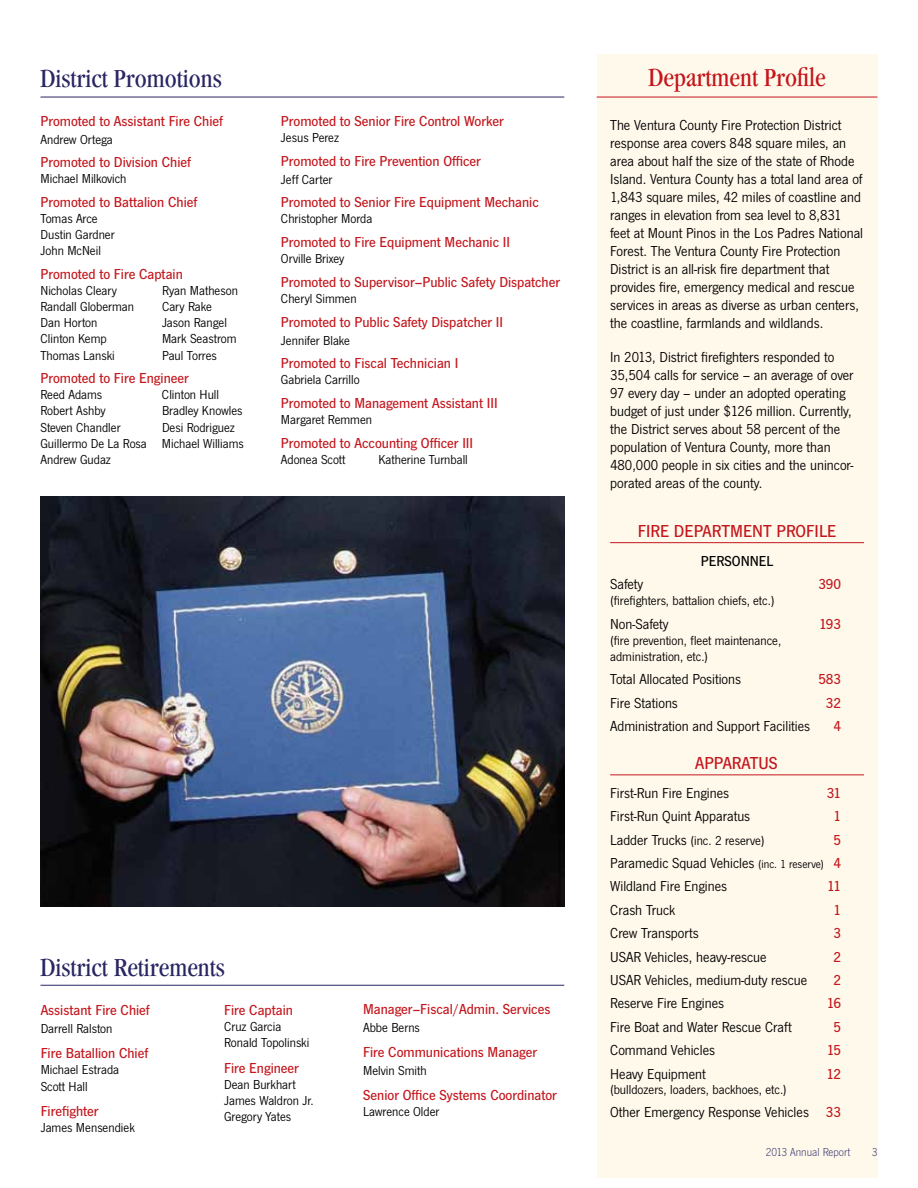
<style>
.page{position:relative;width:918px;height:1188px;background:#fff}
.page>*{position:absolute;margin:0;border:0;box-sizing:border-box;transform-origin:0 0}
.t1{font:condensed 27px "Garamond";color:#292663}
.t2{font:condensed 27px "Garamond";color:#c4161c}
.t3{font:500 18px "News Got T";color:#c4161c}
.t4{font:15px/18px "News Got T";color:#000}
.t5{font:500 15px "News Got T";color:#c4161c}
.t6{font:500 15px "News Got T";color:#000}
.t7{font:13.5px/16.2px "News Got T";color:#000}
.t8{font:12px "News Got T Ligh";color:#292663}
.s1{font-size:15px}
.s2{font-weight:500;color:#c4161c}
.s3{font-size:12px}
</style>
<div class="page">
<div style="left:597px;top:54px;width:281px;height:1123px;background:#fff8e6"></div>
<hr style="left:610px;top:542px;width:254px;height:1px;background:#c4161c">
<hr style="left:610px;top:774px;width:254px;height:1px;background:#c4161c">
<hr style="left:41px;top:985px;width:523px;height:1px;background:#292663">
<hr style="left:597px;top:97px;width:281px;height:1px;background:#c4161c">
<hr style="left:41px;top:97px;width:523px;height:1px;background:#292663">
<img style="left:41px;top:497px;width:523px;height:410px">
<h1 class="t1" style="left:40px;top:68px;width:183px">District Promotions</h1>
<h1 class="t2" style="left:649px;top:67px;width:178px">Department Profile</h1>
<p class="t5" style="left:40px;top:116px;width:184px">Promoted to Assistant Fire Chief</p>
<p class="t7" style="left:40px;top:132px;width:74px">Andrew Ortega</p>
<p class="t5" style="left:40px;top:157px;width:152px">Promoted to Division Chief</p>
<p class="t7" style="left:40px;top:171px;width:88px">Michael Milkovich</p>
<p class="t5" style="left:40px;top:197px;width:158px">Promoted to Battalion Chief</p>
<p class="t7" style="left:40px;top:211px;width:76px">Tomas Arce<br>Dustin Gardner<br>John McNeil</p>
<p class="t5" style="left:40px;top:269px;width:144px">Promoted to Fire Captain</p>
<p class="t7" style="left:40px;top:283px;width:78px">Nicholas Cleary</p>
<p class="t7" style="left:162px;top:283px;width:77px">Ryan Matheson</p>
<p class="t7" style="left:40px;top:299px;width:95px">Randall Globerman</p>
<p class="t7" style="left:162px;top:299px;width:51px">Cary Rake</p>
<p class="t7" style="left:40px;top:315px;width:58px">Dan Horton</p>
<p class="t7" style="left:162px;top:315px;width:66px">Jason Rangel</p>
<p class="t7" style="left:40px;top:331px;width:68px">Clinton Kemp</p>
<p class="t7" style="left:162px;top:331px;width:76px">Mark Seastrom</p>
<p class="t7" style="left:40px;top:348px;width:76px">Thomas Lanski</p>
<p class="t7" style="left:162px;top:348px;width:56px">Paul Torres</p>
<p class="t5" style="left:40px;top:373px;width:150px">Promoted to Fire Engineer</p>
<p class="t7" style="left:40px;top:387px;width:63px">Reed Adams</p>
<p class="t7" style="left:162px;top:387px;width:59px">Clinton Hull</p>
<p class="t7" style="left:40px;top:403px;width:67px">Robert Ashby</p>
<p class="t7" style="left:162px;top:403px;width:82px">Bradley Knowles</p>
<p class="t7" style="left:40px;top:420px;width:82px">Steven Chandler</p>
<p class="t5" style="left:281px;top:116px;width:224px">Promoted to Senior Fire Control Worker</p>
<p class="t7" style="left:281px;top:130px;width:60px">Jesus Perez</p>
<p class="t5" style="left:281px;top:155px;width:201px">Promoted to Fire Prevention Officer</p>
<p class="t7" style="left:281px;top:171px;width:53px">Jeff Carter</p>
<p class="t5" style="left:281px;top:197px;width:259px">Promoted to Senior Fire Equipment Mechanic</p>
<p class="t7" style="left:281px;top:211px;width:93px">Christopher Morda</p>
<p class="t5" style="left:281px;top:237px;width:231px">Promoted to Fire Equipment Mechanic II</p>
<p class="t7" style="left:281px;top:251px;width:65px">Orville Brixey</p>
<p class="t5" style="left:281px;top:277px;width:281px">Promoted to Supervisor–Public Safety Dispatcher</p>
<p class="t7" style="left:281px;top:291px;width:77px">Cheryl Simmen</p>
<p class="t5" style="left:281px;top:316px;width:224px">Promoted to Public Safety Dispatcher II</p>
<p class="t7" style="left:281px;top:332px;width:71px">Jennifer Blake</p>
<p class="t5" style="left:281px;top:358px;width:179px">Promoted to Fiscal Technician I</p>
<p class="t7" style="left:281px;top:372px;width:80px">Gabriela Carrillo</p>
<p class="t5" style="left:281px;top:398px;width:218px">Promoted to Management Assistant III</p>
<p class="t7" style="left:281px;top:412px;width:93px">Margaret Remmen</p>
<p class="t5" style="left:281px;top:438px;width:194px">Promoted to Accounting Officer III</p>
<p class="t7" style="left:281px;top:452px;width:66px">Adonea Scott</p>
<p class="t7" style="left:378px;top:452px;width:91px">Katherine Turnball</p>
<p class="t4" style="left:610px;top:117px;width:254px">The Ventura County Fire Protection District response area covers 848 square miles, an area about half the size of the state of Rhode Island. Ventura County has a total land area of 1,843 square miles, 42 miles of coastline and ranges in elevation from sea level to 8,831 feet at Mount Pinos in the Los Padres National Forest. The Ventura County Fire Protection District is an all-risk fire department that provides fire, emergency medical and rescue services in areas as diverse as urban centers, the coastline, farmlands and wildlands.</p>
<p class="t4" style="left:610px;top:349px;width:245px">In 2013, District firefighters responded to 35,504 calls for service – an average of over 97 every day – under an adopted operating budget of just under $126 million. Currently, the District serves about 58 percent of the population of Ventura County, more than 480,000 people in six cities and the unincor&shy;porated areas of the county.</p>
<p class="t3" style="left:638px;top:525px;width:200px">FIRE DEPARTMENT PROFILE</p>
<p class="t6" style="left:701px;top:556px;width:74px">PERSONNEL</p>
<p class="t4" style="left:610px;top:576px;width:34px">Safety</p>
<p class="t5" style="left:818px;top:579px;width:24px">390</p>
<p class="t7" style="left:610px;top:593px;width:166px">(firefighters, battalion chiefs, etc.)</p>
<p class="t4" style="left:610px;top:615px;width:60px">Non-Safety</p>
<p class="t5" style="left:819px;top:619px;width:24px">193</p>
<p class="t7" style="left:610px;top:633px;width:173px">(fire prevention, fleet maintenance, administration, etc.)</p>
<p class="t4" style="left:610px;top:671px;width:132px">Total Allocated Positions</p>
<p class="t5" style="left:818px;top:674px;width:24px">583</p>
<p class="t4" style="left:610px;top:694px;width:69px">Fire Stations</p>
<p class="t5" style="left:826px;top:698px;width:17px">32</p>
<p class="t4" style="left:610px;top:718px;width:201px">Administration and Support Facilities</p>
<p class="t5" style="left:834px;top:721px;width:9px">4</p>
<p class="t3" style="left:695px;top:757px;width:84px">APPARATUS</p>
<p class="t4" style="left:610px;top:784px;width:120px">First-Run Fire Engines</p>
<p class="t5" style="left:827px;top:788px;width:16px">31</p>
<p class="t4" style="left:610px;top:808px;width:142px">First-Run Quint Apparatus</p>
<p class="t5" style="left:834px;top:811px;width:9px">1</p>
<p class="t7" style="left:610px;top:833px;width:156px"><span class="s1">Ladder Trucks</span> (inc. 2 reserve)</p>
<p class="t7" style="left:40px;top:420px;width:205px;text-indent:122px">Desi Rodriguez<br>Guillermo De La Rosa Michael Williams<br>Andrew Gudaz</p>
<p class="t4" style="left:610px;top:829px;width:233px;line-height:23.4px;text-align:justify;text-indent:223px"><span class="s2">5<br></span>Paramedic Squad Vehicles <span class="s3">(inc. 1 reserve)</span> <span class="s2">4<br></span>Wildland Fire Engines</p>
<p class="t5" style="left:827px;top:881px;width:16px">11</p>
<h1 class="t1" style="left:40px;top:956px;width:186px">District Retirements</h1>
<p class="t5" style="left:41px;top:1005px;width:111px">Assistant Fire Chief</p>
<p class="t7" style="left:41px;top:1021px;width:73px">Darrell Ralston</p>
<p class="t5" style="left:41px;top:1048px;width:109px">Fire Batallion Chief</p>
<p class="t7" style="left:41px;top:1062px;width:80px">Michael Estrada<br>Scott Hall</p>
<p class="t5" style="left:41px;top:1106px;width:59px">Firefighter</p>
<p class="t7" style="left:41px;top:1120px;width:96px">James Mensendiek</p>
<p class="t5" style="left:224px;top:1005px;width:70px">Fire Captain</p>
<p class="t7" style="left:224px;top:1019px;width:87px">Cruz Garcia<br>Ronald Topolinski</p>
<p class="t5" style="left:224px;top:1062px;width:76px">Fire Engineer</p>
<p class="t7" style="left:224px;top:1077px;width:91px">Dean Burkhart<br>James Waldron Jr.<br>Gregory Yates</p>
<p class="t5" style="left:363px;top:1004px;width:189px">Manager–Fiscal/Admin. Services</p>
<p class="t7" style="left:363px;top:1020px;width:58px">Abbe Berns</p>
<p class="t5" style="left:363px;top:1047px;width:176px">Fire Communications Manager</p>
<p class="t7" style="left:363px;top:1063px;width:65px">Melvin Smith</p>
<p class="t5" style="left:363px;top:1090px;width:195px">Senior Office Systems Coordinator</p>
<p class="t7" style="left:363px;top:1104px;width:78px">Lawrence Older</p>
<p class="t4" style="left:610px;top:901px;width:66px">Crash Truck</p>
<p class="t5" style="left:834px;top:905px;width:9px">1</p>
<p class="t4" style="left:610px;top:925px;width:90px">Crew Transports</p>
<p class="t5" style="left:834px;top:928px;width:9px">3</p>
<p class="t4" style="left:610px;top:948px;width:158px">USAR Vehicles, heavy-rescue</p>
<p class="t5" style="left:834px;top:952px;width:9px">2</p>
<p class="t4" style="left:610px;top:972px;width:199px">USAR Vehicles, medium-duty rescue</p>
<p class="t5" style="left:834px;top:975px;width:9px">2</p>
<p class="t4" style="left:610px;top:995px;width:115px">Reserve Fire Engines</p>
<p class="t5" style="left:827px;top:998px;width:16px">16</p>
<p class="t4" style="left:610px;top:1018px;width:183px">Fire Boat and Water Rescue Craft</p>
<p class="t5" style="left:834px;top:1022px;width:9px">5</p>
<p class="t4" style="left:610px;top:1042px;width:106px">Command Vehicles</p>
<p class="t5" style="left:827px;top:1045px;width:16px">15</p>
<p class="t4" style="left:610px;top:1065px;width:97px">Heavy Equipment</p>
<p class="t5" style="left:827px;top:1069px;width:16px">12</p>
<p class="t7" style="left:610px;top:1082px;width:178px">(bulldozers, loaders, backhoes, etc.)</p>
<p class="t4" style="left:610px;top:1104px;width:232px">Other Emergency Response Vehicles <span class="s2">33</span></p>
<p class="t8" style="left:766px;top:1147px;width:86px">2013 Annual Report</p>
<p class="t8" style="left:872px;top:1147px;width:7px">3</p>
</div>
